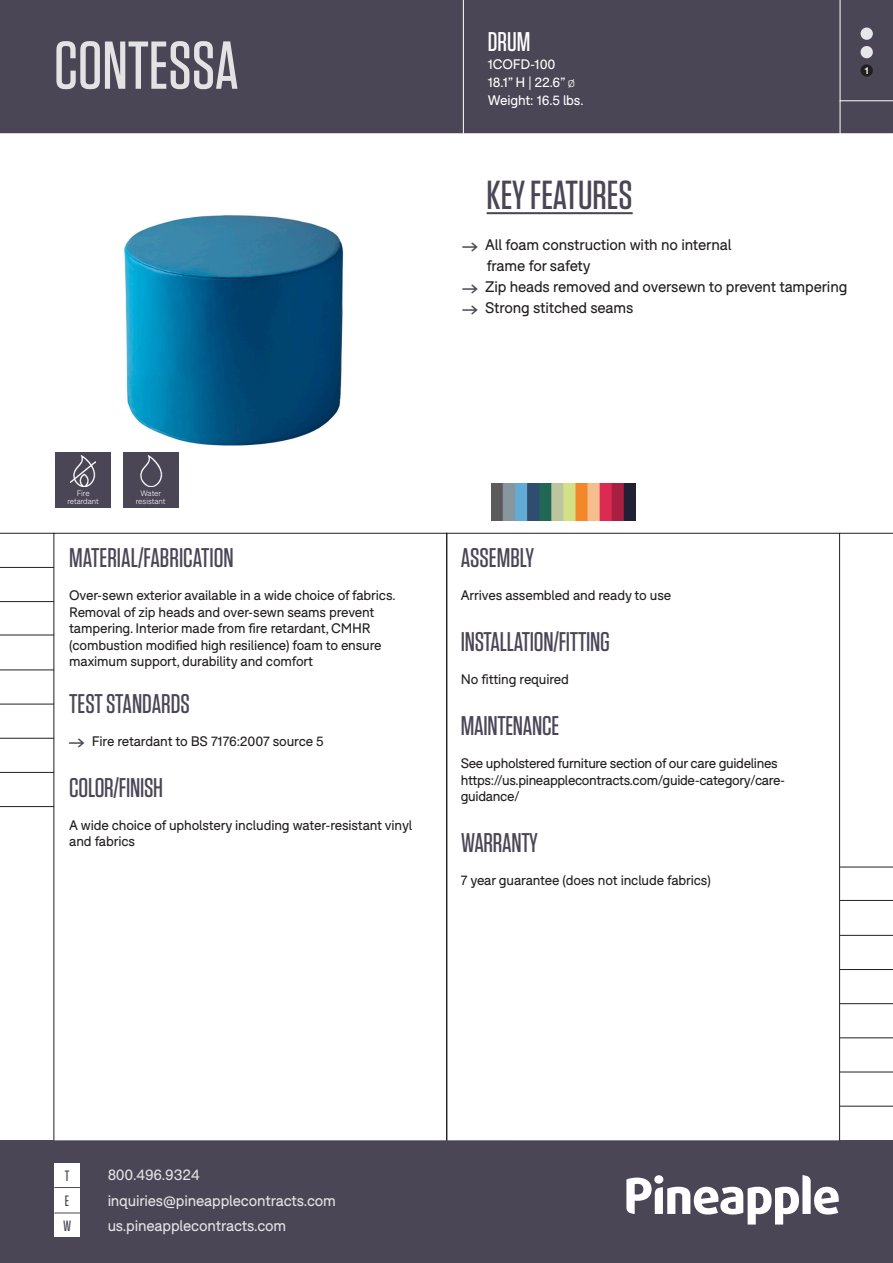
<style>
.page{position:relative;width:893px;height:1263px;background:#fff}
.page>*{position:absolute;margin:0;border:0;box-sizing:border-box;transform-origin:0 0}
.t1{font:500 67.5px "Tungsten";color:#fff}
.t2{font:500 40.5px "Tungsten";color:#4b4656}
.t3{font:500 27px "Tungsten";letter-spacing:-.01em;color:#4b4656}
.t4{font:500 27px "Tungsten";color:#fff}
.t5{font:15px/21px "F37 Bolton";letter-spacing:-.01em;color:#231f20}
.t6{font:15px "F37 Bolton";letter-spacing:-.01em;color:#fff}
.t7{font:500 15px "Tungsten";color:#4b4656}
.t8{font:13.5px/16.5px "F37 Bolton";letter-spacing:-.01em;color:#231f20}
.t9{font:13.5px "F37 Bolton";letter-spacing:-.01em;color:#fff}
.t10{font:700 9.45px "F37 Bolton";color:#fff}
.t11{font:300 7.8px/7.8px "F37 Bolton";color:#fff;text-align:center}
.s1{font-family:"Uni Neue"}
.s2{font-family:"Pinearrow";font-size:13.5px;color:#4b4656}
.s3{font-family:"Pinearrow";color:#4b4656}
</style>
<div class="page">
<div style="left:1px;top:1px;width:891px;height:131px;background:#4b4656"></div>
<div style="left:0;top:0;width:893px;height:133px;border:2px solid #4b4656"></div>
<div style="left:1px;top:1141px;width:891px;height:121px;background:#4b4656"></div>
<div style="left:0;top:1140px;width:893px;height:123px;border:2px solid #4b4656"></div>
<hr style="left:840px;top:867px;width:53px;height:1px;background:#231f20">
<hr style="left:840px;top:1003px;width:53px;height:1px;background:#231f20">
<hr style="left:840px;top:935px;width:53px;height:1px;background:#231f20">
<hr style="left:840px;top:1072px;width:53px;height:1px;background:#231f20">
<hr style="left:840px;top:1037px;width:53px;height:1px;background:#231f20">
<hr style="left:840px;top:969px;width:53px;height:1px;background:#231f20">
<hr style="left:840px;top:1106px;width:53px;height:1px;background:#231f20">
<hr style="left:487px;top:212px;width:146px;height:2px;background:#4b4656">
<hr style="left:840px;top:900px;width:53px;height:1px;background:#231f20">
<svg style="left:626px;top:1175px;width:213px;height:49px"></svg>
<div style="left:654px;top:1175px;width:9px;height:9px;background:#fff;border-radius:50%"></div>
<div style="left:54px;top:1162px;width:26px;height:25px;background:#fff"></div>
<div style="left:54px;top:1187px;width:26px;height:25px;background:#fff"></div>
<svg style="left:54px;top:1187px;width:26px;height:1px"></svg>
<hr style="left:840px;top:533px;width:53px;height:1px;background:#231f20">
<hr style="left:840px;top:0;width:1px;height:135px;background:#fff">
<hr style="left:840px;top:100px;width:53px;height:1px;background:#fff">
<hr style="left:463px;top:0;width:1px;height:134px;background:#fff">
<hr style="left:0;top:601px;width:54px;height:1px;background:#231f20">
<hr style="left:0;top:738px;width:54px;height:1px;background:#231f20">
<hr style="left:0;top:669px;width:54px;height:1px;background:#231f20">
<hr style="left:0;top:533px;width:54px;height:1px;background:#231f20">
<hr style="left:0;top:806px;width:54px;height:1px;background:#231f20">
<hr style="left:0;top:772px;width:54px;height:1px;background:#231f20">
<hr style="left:0;top:704px;width:54px;height:1px;background:#231f20">
<hr style="left:0;top:567px;width:54px;height:1px;background:#231f20">
<hr style="left:0;top:635px;width:54px;height:1px;background:#231f20">
<div style="left:54px;top:1212px;width:26px;height:25px;background:#fff"></div>
<svg style="left:54px;top:1212px;width:26px;height:1px"></svg>
<img style="left:491px;top:484px;width:145px;height:37px">
<img style="left:124px;top:215px;width:220px;height:231px">
<div style="left:123px;top:452px;width:56px;height:55px;background:#4b4656"></div>
<img style="left:140px;top:456px;width:22px;height:31px">
<div style="left:55px;top:452px;width:56px;height:55px;background:#4b4656"></div>
<img style="left:71px;top:456px;width:24px;height:31px">
<div style="left:861px;top:28px;width:12px;height:12px;background:#e6e7e9;border-radius:50%"></div>
<div style="left:861px;top:46px;width:12px;height:12px;background:#e6e7e9;border-radius:50%"></div>
<div style="left:861px;top:64px;width:12px;height:13px;background:#231f20;border-radius:50%"></div>
<h1 class="t1" style="left:54px;top:30px;width:186px">CONTESSA</h1>
<p class="t4" style="left:488px;top:28px;width:44px">DRUM</p>
<p class="t9" style="left:488px;top:56px;width:69px">1COFD-100</p>
<p class="t9" style="left:488px;top:74px;width:89px">18.1” H | 22.6” <span class="s1">ø</span></p>
<p class="t9" style="left:488px;top:92px;width:97px">Weight: 16.5 lbs.</p>
<p class="t10" style="left:865px;top:65px;width:5px">1</p>
<p class="t2" style="left:487px;top:174px;width:148px">KEY FEATURES</p>
<p class="t5" style="left:487px;top:234px;width:246px;text-indent:-24px"><span class="s2">A</span> All foam construction with no internal frame for safety</p>
<p class="t5" style="left:462px;top:276px;width:386px"><span class="s2">A</span> Zip heads removed and oversewn to prevent tampering</p>
<p class="t5" style="left:462px;top:297px;width:173px"><span class="s2">A</span> Strong stitched seams</p>
<p class="t11" style="left:67px;top:489px;width:33px">Fire retardant</p>
<p class="t11" style="left:136px;top:489px;width:31px">Water resistant</p>
<p class="t3" style="left:69px;top:544px;width:166px">MATERIAL/FABRICATION</p>
<p class="t8" style="left:69px;top:587px;width:328px">Over-sewn exterior available in a wide choice of fabrics.<br>Removal of zip heads and over-sewn seams prevent tampering. Interior made from fire retardant, CMHR (combustion modified high resilience) foam to ensure maximum support, durability and comfort</p>
<p class="t3" style="left:69px;top:689px;width:122px">TEST STANDARDS</p>
<p class="t8" style="left:69px;top:733px;width:256px"><span class="s3">A</span> Fire retardant to BS 7176:2007 source 5</p>
<p class="t3" style="left:69px;top:773px;width:95px">COLOR/FINISH</p>
<p class="t8" style="left:69px;top:817px;width:345px">A wide choice of upholstery including water-resistant vinyl and fabrics</p>
<p class="t3" style="left:461px;top:544px;width:75px">ASSEMBLY</p>
<p class="t8" style="left:461px;top:587px;width:212px">Arrives assembled and ready to use</p>
<p class="t3" style="left:461px;top:628px;width:150px">INSTALLATION/FITTING</p>
<p class="t8" style="left:461px;top:671px;width:110px">No fitting required</p>
<p class="t3" style="left:461px;top:712px;width:100px">MAINTENANCE</p>
<p class="t8" style="left:461px;top:755px;width:318px">See upholstered furniture section of our care guidelines</p>
<p class="t8" style="left:461px;top:772px;width:326px">https://us.pineapplecontracts.com/guide-category/care&shy;guidance/</p>
<p class="t3" style="left:461px;top:829px;width:79px">WARRANTY</p>
<p class="t8" style="left:461px;top:872px;width:252px">7 year guarantee (does not include fabrics)</p>
<p class="t7" style="left:65px;top:1168px;width:6px">T</p>
<p class="t6" style="left:107px;top:1166px;width:94px">800.496.9324</p>
<p class="t7" style="left:65px;top:1193px;width:6px">E</p>
<p class="t6" style="left:107px;top:1191px;width:230px">inquiries@pineapplecontracts.com</p>
<p class="t7" style="left:63px;top:1218px;width:10px">W</p>
<p class="t6" style="left:107px;top:1217px;width:180px">us.pineapplecontracts.com</p>
</div>
